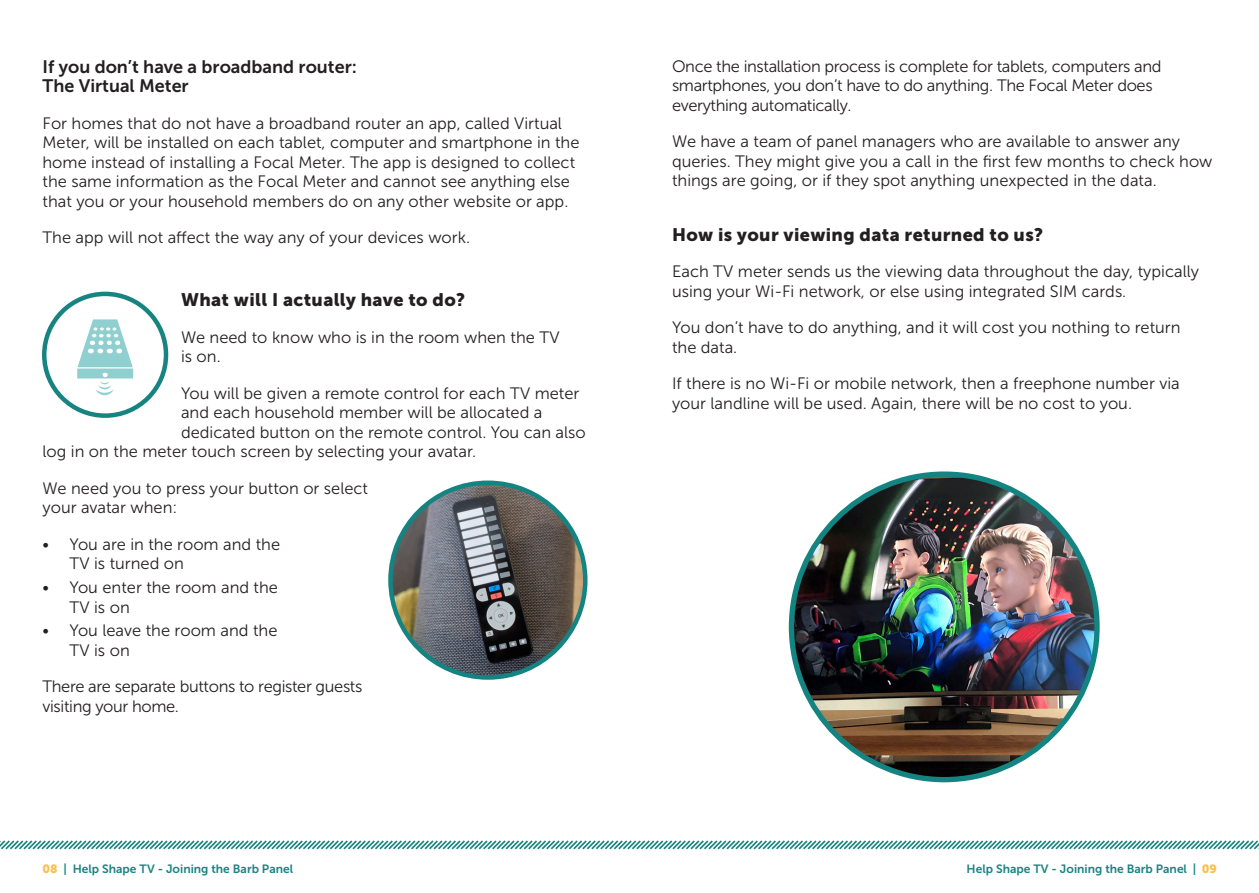
<style>
.page{position:relative;width:1259px;height:893px;background:#fff}
.page>*{position:absolute;margin:0;border:0;box-sizing:border-box;transform-origin:0 0}
.Body_Text_Headings_0{font:18px "Museo Sans 900";letter-spacing:.02em;color:#231f20}
.Body_Text_01__Black{font:18px/19.5px "Museo Sans 700";color:#231f20}
.Body_Text_01__Black-2{font:16.5px/19.5px "Museo Sans 300";color:#231f20}
.Body_Text_01__White{font:16.5px/19.5px "Museo Sans 300";color:#231f20}
.Body_Text_01__Black-3{font:16.5px/19.5px "Museo Sans 300";letter-spacing:-.02em;color:#231f20}
.t1{font:12px "Museo Sans 700";color:#188481}
.s1{font-family:"Museo Sans 900";color:#fbbf4f}
</style>
<div class="page">
<div style="left:42px;top:292px;width:126px;height:126px;border:4px solid #188481;border-radius:50%"></div>
<svg style="left:77px;top:319px;width:56px;height:76px"></svg>
<img style="left:390px;top:483px;width:195px;height:194px;border-radius:97px">
<div style="left:388px;top:480px;width:199px;height:200px;border:4px solid #138481;border-radius:50%"></div>
<img style="left:791px;top:474px;width:306px;height:306px;border-radius:153px">
<svg style="left:0;top:840px;width:1259px;height:10px"></svg>
<p class="Body_Text_01__Black" style="left:43px;top:57px;width:316px">If you don’t have a broadband router:<br>The Virtual Meter</p>
<p class="Body_Text_01__Black-2" style="left:43px;top:113px;width:538px">For homes that do not have a broadband router an app, called Virtual Meter, will be installed on each tablet, computer and smartphone in the home instead of installing a Focal Meter. The app is designed to collect the same information as the Focal Meter and cannot see anything else that you or your household members do on any other website or app.</p>
<p class="Body_Text_01__Black-2" style="left:43px;top:228px;width:429px">The app will not affect the way any of your devices work.</p>
<p class="Body_Text_Headings_0" style="left:181px;top:290px;width:286px">What will I actually have to do?</p>
<p class="Body_Text_01__Black-2" style="left:181px;top:327px;width:380px">We need to know who is in the room when the TV is on.</p>
<p class="Body_Text_01__Black-2" style="left:181px;top:383px;width:400px">You will be given a remote control for each TV meter</p>
<p class="Body_Text_01__Black-2" style="left:181px;top:403px;width:363px">and each household member will be allocated a</p>
<p class="Body_Text_01__Black-2" style="left:181px;top:422px;width:406px">dedicated button on the remote control. You can also</p>
<p class="Body_Text_01__Black-2" style="left:43px;top:442px;width:435px">log in on the meter touch screen by selecting your avatar.</p>
<p class="Body_Text_01__Black-2" style="left:43px;top:478px;width:327px">We need you to press your button or select your avatar when:</p>
<p class="Body_Text_01__Black-2" style="left:70px;top:534px;width:212px;text-indent:-27px">• You are in the room and the<br>TV is turned on</p>
<p class="Body_Text_01__Black-2" style="left:70px;top:578px;width:210px;text-indent:-27px">• You enter the room and the<br>TV is on</p>
<p class="Body_Text_01__Black-2" style="left:70px;top:621px;width:209px;text-indent:-27px">• You leave the room and the<br>TV is on</p>
<p class="Body_Text_01__Black-3" style="left:43px;top:677px;width:321px">There are separate buttons to register guests visiting your home.</p>
<p class="Body_Text_01__Black-3" style="left:672px;top:56px;width:491px">Once the installation process is complete for tablets, computers and smartphones, you don’t have to do anything. The Focal Meter does everything automatically.</p>
<p class="Body_Text_01__Black-2" style="left:672px;top:132px;width:542px">We have a team of panel managers who are available to answer any queries. They might give you a call in the first few months to check how things are going, or if they spot anything unexpected in the data.</p>
<p class="Body_Text_Headings_0" style="left:672px;top:224px;width:373px">How is your viewing data returned to us?</p>
<p class="Body_Text_01__White" style="left:672px;top:262px;width:528px">Each TV meter sends us the viewing data throughout the day, typically using your Wi-Fi network, or else using integrated SIM cards.</p>
<p class="Body_Text_01__White" style="left:672px;top:318px;width:510px">You don’t have to do anything, and it will cost you nothing to return the data.</p>
<p class="Body_Text_01__White" style="left:672px;top:374px;width:509px">If there is no Wi-Fi or mobile network, then a freephone number via your landline will be used. Again, there will be no cost to you.</p>
<p class="t1" style="left:43px;top:862px;width:252px"><span class="s1">08</span> | Help Shape TV - Joining the Barb Panel</p>
<p class="t1" style="left:966px;top:862px;width:252px">Help Shape TV - Joining the Barb Panel | <span class="s1">09</span></p>
</div>
